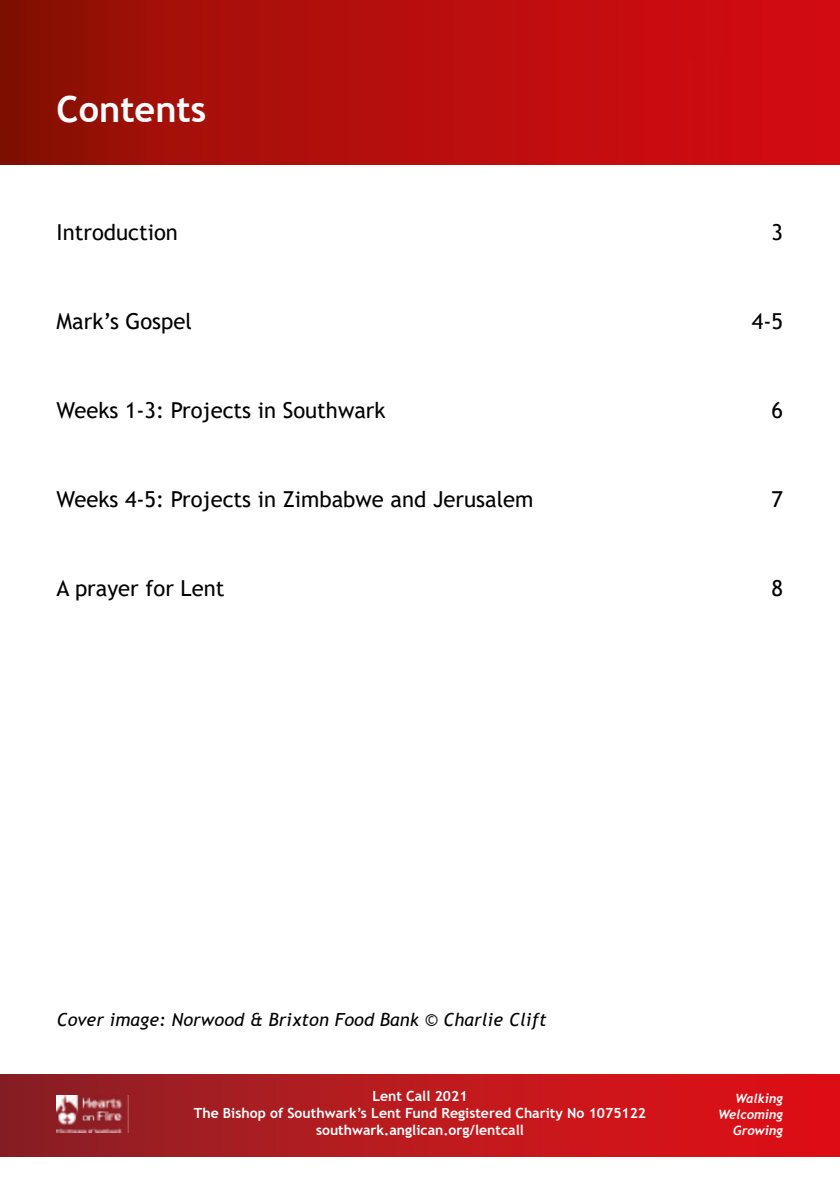
<style>
.page{position:relative;width:840px;height:1191px;background:#fff}
.page>*{position:absolute;margin:0;border:0;box-sizing:border-box;transform-origin:0 0}
.t1{font:700 36px "Trebuchet MS";color:#fff}
.t2{font:22px "Trebuchet MS";color:#000}
.t3{font:italic 18px "Trebuchet MS";letter-spacing:.01em;color:#000}
.t4{font:700 14px/16.8px "Trebuchet MS";color:#fff;text-align:center}
.t5{font:italic 700 12.8px/15.6px "Trebuchet";color:#fff;text-align:right}
</style>
<div class="page">
<img style="left:0;top:0;width:839px;height:164px">
<div style="left:0;top:1074px;width:839px;height:82px;background:linear-gradient(to right,#8c2327,#e50f15)"></div>
<img style="left:56px;top:1095px;width:72px;height:37px">
<h1 class="t1" style="left:57px;top:86px;width:151px">Contents</h1>
<p class="t2" style="left:57px;top:218px;width:123px">Introduction</p>
<p class="t2" style="left:771px;top:218px;width:13px">3</p>
<p class="t2" style="left:57px;top:307px;width:137px">Mark’s Gospel</p>
<p class="t2" style="left:751px;top:307px;width:33px">4-5</p>
<p class="t2" style="left:57px;top:396px;width:330px">Weeks 1-3: Projects in Southwark</p>
<p class="t2" style="left:771px;top:396px;width:13px">6</p>
<p class="t2" style="left:57px;top:485px;width:478px">Weeks 4-5: Projects in Zimbabwe and Jerusalem</p>
<p class="t2" style="left:771px;top:485px;width:13px">7</p>
<p class="t2" style="left:57px;top:574px;width:169px">A prayer for Lent</p>
<p class="t2" style="left:771px;top:574px;width:13px">8</p>
<p class="t3" style="left:57px;top:1008px;width:491px">Cover image: Norwood &amp; Brixton Food Bank © Charlie Clift</p>
<p class="t4" style="left:194px;top:1087px;width:453px">Lent Call 2021<br>The Bishop of Southwark’s Lent Fund Registered Charity No 1075122 southwark.anglican.org/lentcall</p>
<p class="t5" style="left:717px;top:1091px;width:66px">Walking<br>Welcoming<br>Growing</p>
</div>
